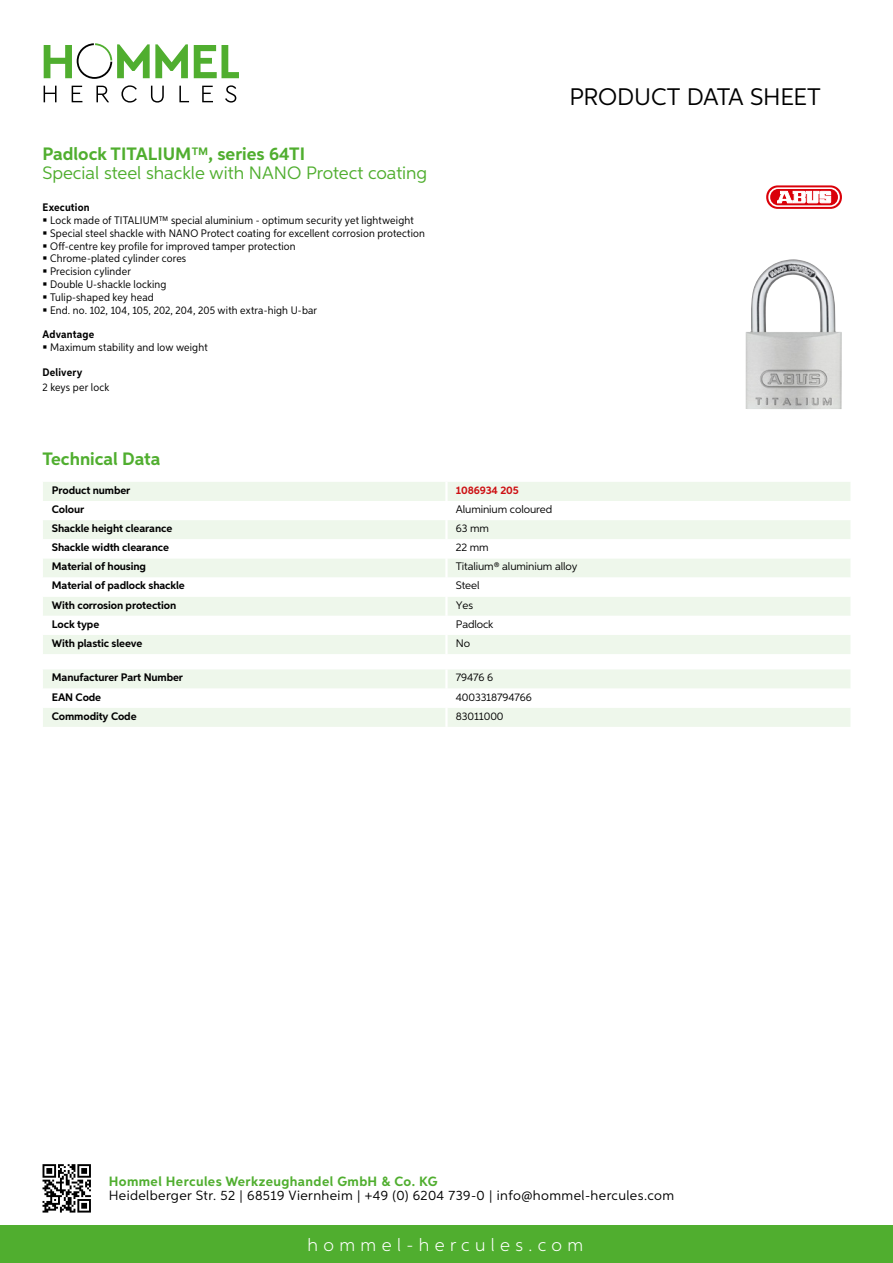
<style>
.page{position:relative;width:893px;height:1263px;background:#fff}
.page>*{position:absolute;margin:0;border:0;box-sizing:border-box;transform-origin:0 0}
.t1{font:24px "Aspira";letter-spacing:-.01em;color:#000}
.t2{font:18px "Aspira";color:#50ae2f}
.t3{font:700 18px "Aspira";color:#50ae2f}
.t4{font:300 18px "Aspira";letter-spacing:.3em;color:#fff}
.t5{font:13.5px "Aspira";letter-spacing:.03em;color:#000}
.t6{font:700 13.5px "Aspira";letter-spacing:.03em;color:#50ae2f}
.t7{font:10.95px/12.8px "Aspira Nar";letter-spacing:.015em;color:#000}
.t8{font:700 10.95px "Aspira";letter-spacing:-.01em;color:#000}
.t9{font:10.95px "Aspira";letter-spacing:-.01em;color:#000}
.t10{font:700 10.95px "Aspira Nar";letter-spacing:.015em;color:#000}
.t11{font:700 10.95px "Aspira";letter-spacing:-.01em;color:#cd1013}
</style>
<div class="page">
<div style="left:0;top:1226px;width:893px;height:37px;background:#50ae2f"></div>
<svg style="left:43px;top:1164px;width:48px;height:48px"></svg>
<svg style="left:194px;top:45px;width:45px;height:33px"></svg>
<svg style="left:44px;top:43px;width:144px;height:36px"></svg>
<svg style="left:44px;top:86px;width:13px;height:16px"></svg>
<svg style="left:72px;top:86px;width:10px;height:16px"></svg>
<svg style="left:96px;top:86px;width:13px;height:16px"></svg>
<svg style="left:121px;top:85px;width:16px;height:18px"></svg>
<svg style="left:151px;top:86px;width:13px;height:17px"></svg>
<svg style="left:179px;top:86px;width:10px;height:16px"></svg>
<svg style="left:202px;top:86px;width:11px;height:16px"></svg>
<svg style="left:225px;top:85px;width:11px;height:18px"></svg>
<div style="left:43px;top:482px;width:807px;height:172px;background:#eef7eb"></div>
<svg style="left:43px;top:501px;width:807px;height:134px"></svg>
<hr style="left:445px;top:482px;width:3px;height:19px;background:#fff">
<hr style="left:445px;top:501px;width:3px;height:19px;background:#fff">
<hr style="left:445px;top:520px;width:3px;height:19px;background:#fff">
<hr style="left:445px;top:539px;width:3px;height:19px;background:#fff">
<hr style="left:445px;top:558px;width:3px;height:19px;background:#fff">
<hr style="left:445px;top:577px;width:3px;height:20px;background:#fff">
<hr style="left:445px;top:597px;width:3px;height:19px;background:#fff">
<hr style="left:445px;top:616px;width:3px;height:19px;background:#fff">
<hr style="left:445px;top:635px;width:3px;height:19px;background:#fff">
<svg style="left:43px;top:669px;width:807px;height:58px"></svg>
<hr style="left:445px;top:708px;width:3px;height:19px;background:#fff">
<img style="left:746px;top:259px;width:96px;height:150px">
<svg style="left:766px;top:185px;width:76px;height:24px"></svg>
<svg style="left:768px;top:187px;width:72px;height:20px"></svg>
<svg style="left:770px;top:189px;width:68px;height:16px"></svg>
<svg style="left:777px;top:191px;width:54px;height:13px"></svg>
<h2 class="t3" style="left:43px;top:142px;width:264px">Padlock TITALIUM™, series 64TI</h2>
<h2 class="t2" style="left:43px;top:162px;width:386px">Special steel shackle with NANO Protect coating</h2>
<p class="t10" style="left:43px;top:201px;width:49px">Execution</p>
<p class="t7" style="left:50px;top:214px;width:376px">Lock made of TITALIUM™ special aluminium - optimum security yet lightweight Special steel shackle with NANO Protect coating for excellent corrosion protection Off-centre key profile for improved tamper protection<br>Chrome-plated cylinder cores<br>Precision cylinder<br>Double U-shackle locking<br>Tulip-shaped key head<br>End. no. 102, 104, 105, 202, 204, 205 with extra-high U-bar</p>
<p class="t10" style="left:43px;top:327px;width:53px">Advantage</p>
<p class="t7" style="left:50px;top:340px;width:159px">Maximum stability and low weight</p>
<p class="t10" style="left:43px;top:365px;width:41px">Delivery</p>
<p class="t7" style="left:43px;top:381px;width:68px">2 keys per lock</p>
<h1 class="t1" style="left:569px;top:82px;width:253px">Product data sh eet</h1>
<h2 class="t3" style="left:43px;top:448px;width:120px">Technical Data</h2>
<p class="t8" style="left:52px;top:483px;width:80px">Product number</p>
<p class="t11" style="left:456px;top:483px;width:64px">1086934 205</p>
<p class="t8" style="left:52px;top:502px;width:34px">Colour</p>
<p class="t9" style="left:456px;top:502px;width:98px">Aluminium coloured</p>
<p class="t8" style="left:52px;top:521px;width:122px">Shackle height clearance</p>
<p class="t9" style="left:456px;top:522px;width:35px">63 mm</p>
<p class="t8" style="left:52px;top:541px;width:119px">Shackle width clearance</p>
<p class="t9" style="left:456px;top:541px;width:34px">22 mm</p>
<p class="t8" style="left:52px;top:560px;width:96px">Material of housing</p>
<p class="t9" style="left:456px;top:560px;width:123px">Titalium® aluminium alloy</p>
<p class="t8" style="left:52px;top:579px;width:135px">Material of padlock shackle</p>
<p class="t9" style="left:456px;top:579px;width:25px">Steel</p>
<p class="t8" style="left:52px;top:598px;width:126px">With corrosion protection</p>
<p class="t9" style="left:456px;top:598px;width:19px">Yes</p>
<p class="t8" style="left:52px;top:617px;width:49px">Lock type</p>
<p class="t9" style="left:456px;top:617px;width:39px">Padlock</p>
<p class="t8" style="left:52px;top:636px;width:92px">With plastic sleeve</p>
<p class="t9" style="left:456px;top:636px;width:16px">No</p>
<p class="t8" style="left:52px;top:671px;width:133px">Manufacturer Part Number</p>
<p class="t9" style="left:456px;top:671px;width:39px">79476 6</p>
<p class="t8" style="left:52px;top:690px;width:51px">EAN Code</p>
<p class="t9" style="left:456px;top:690px;width:77px">4003318794766</p>
<p class="t8" style="left:52px;top:709px;width:86px">Commodity Code</p>
<p class="t9" style="left:456px;top:709px;width:49px">83011000</p>
<p class="t6" style="left:109px;top:1172px;width:330px">Hommel Hercules Werkzeughandel GmbH &amp; Co. KG</p>
<p class="t5" style="left:109px;top:1187px;width:567px">Heidelberger Str. 52 | 68519 Viernheim | +49 (0) 6204 739-0 | info@hommel-hercules.com</p>
<h2 class="t4" style="left:307px;top:1234px;width:277px">hommel-hercules.com</h2>
</div>
